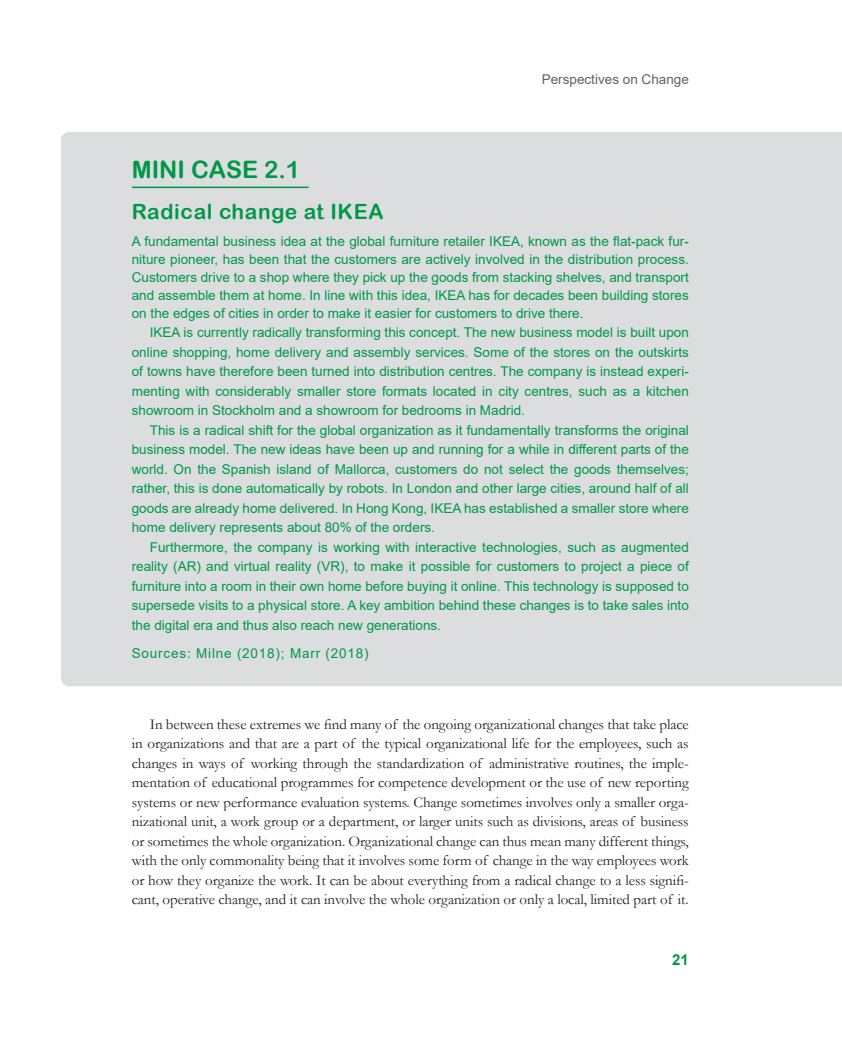
<style>
.page{position:relative;width:842px;height:1038px;background:#fff}
.page>*{position:absolute;margin:0;border:0;box-sizing:border-box;transform-origin:0 0}
.BX3_TI{font:24px "Arial Rounded MT Bold";color:#009847}
.BX3_H1{font:21px "Arial Rounded MT Bold";letter-spacing:.03em;color:#009847}
.TEXT_IND{font:15px/19.5px "Garamond";letter-spacing:-.005em;color:#231f20;text-align:justify}
.t1{font:700 15px "Arial";color:#009847}
.BX3_TEXT_IND{font:13.5px/19.5px "Arial";color:#009847;text-align:justify}
.BX3_TEXT{font:13.5px/18px "Arial";color:#009847;text-align:justify}
.BX3_SN{font:13.5px "Arial";letter-spacing:.06em;color:#009847}
.t2{font:13.5px "Arial";color:#636366}
</style>
<div class="page">
<div style="left:61px;top:132px;width:781px;height:554px;background:#dcdddf"></div>
<hr style="left:132px;top:186px;width:177px;height:2px;background:#009847">
<p class="t2" style="left:542px;top:70px;width:149px">Perspectives on Change</p>
<p class="BX3_TI" style="left:132px;top:155px;width:170px">MINI CASE 2.1</p>
<p class="BX3_H1" style="left:132px;top:199px;width:253px">Radical change at IKEA</p>
<p class="BX3_TEXT" style="left:132px;top:232px;width:559px">A fundamental business idea at the global furniture retailer IKEA, known as the flat-pack fur&shy;niture pioneer, has been that the customers are actively involved in the distribution process.<br>Customers drive to a shop where they pick up the goods from stacking shelves, and transport and assemble them at home. In line with this idea, IKEA has for decades been building stores on the edges of cities in order to make it easier for customers to drive there.</p>
<p class="BX3_TEXT_IND" style="left:132px;top:322px;width:559px;text-indent:18px">IKEA is currently radically transforming this concept. The new business model is built upon online shopping, home delivery and assembly services. Some of the stores on the outskirts of towns have therefore been turned into distribution centres. The company is instead experi&shy;menting with considerably smaller store formats located in city centres, such as a kitchen showroom in Stockholm and a showroom for bedrooms in Madrid.</p>
<p class="BX3_TEXT_IND" style="left:132px;top:420px;width:559px;text-indent:18px">This is a radical shift for the global organization as it fundamentally transforms the original business model. The new ideas have been up and running for a while in different parts of the world. On the Spanish island of Mallorca, customers do not select the goods themselves; rather, this is done automatically by robots. In London and other large cities, around half of all goods are already home delivered. In Hong Kong, IKEA has established a smaller store where home delivery represents about 80% of the orders.</p>
<p class="BX3_TEXT_IND" style="left:132px;top:537px;width:559px;text-indent:18px">Furthermore, the company is working with interactive technologies, such as augmented reality (AR) and virtual reality (VR), to make it possible for customers to project a piece of furniture into a room in their own home before buying it online. This technology is supposed to supersede visits to a physical store. A key ambition behind these changes is to take sales into the digital era and thus also reach new generations.</p>
<p class="BX3_SN" style="left:132px;top:643px;width:238px">Sources: Milne (2018); Marr (2018)</p>
<p class="TEXT_IND" style="left:132px;top:714px;width:559px;text-indent:18px">In between these extremes we find many of the ongoing organizational changes that take place in organizations and that are a part of the typical organizational life for the employees, such as changes in ways of working through the standardization of administrative routines, the imple&shy;mentation of educational programmes for competence development or the use of new reporting systems or new performance evaluation systems. Change sometimes involves only a smaller orga&shy;nizational unit, a work group or a department, or larger units such as divisions, areas of business or sometimes the whole organization. Organizational change can thus mean many different things, with the only commonality being that it involves some form of change in the way employees work or how they organize the work. It can be about everything from a radical change to a less signifi&shy;cant, operative change, and it can involve the whole organization or only a local, limited part of it.</p>
<p class="t1" style="left:672px;top:949px;width:18px">21</p>
</div>
